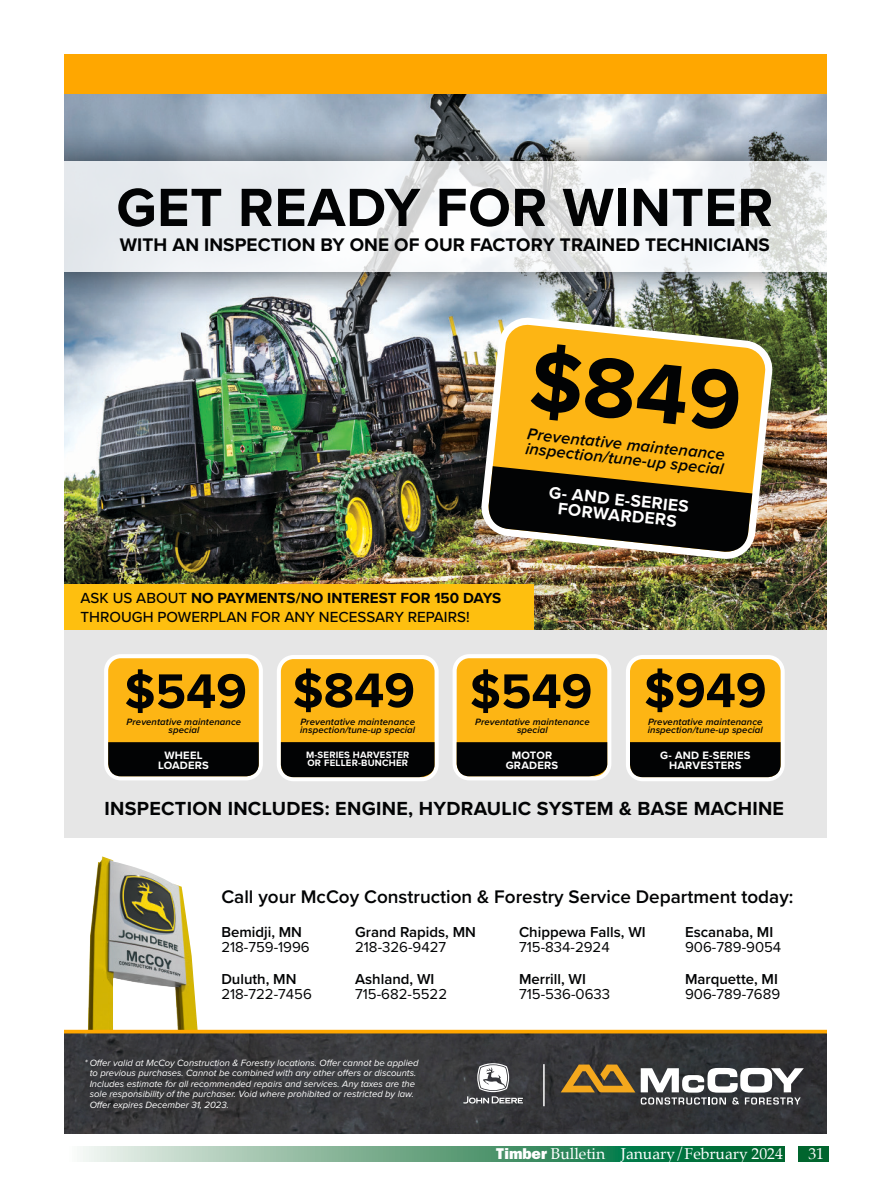
<style>
.page{position:relative;width:891px;height:1188px;background:#fff}
.page>*{position:absolute;margin:0;border:0;box-sizing:border-box;transform-origin:0 0}
.t1{font:700 87.45px "Proxima Nova";color:#020304}
.t2{font:700 55.8px "Proxima Nova";letter-spacing:.01em;color:#020304}
.t3{font:700 50.4px "Proxima Nova";color:#020304}
.t4{font:700 19.65px "Proxima Nova";letter-spacing:.015em;color:#020304}
.t5{font:600 18.9px "Proxima Nova";color:#020304}
.t6{font:700 18.9px "Proxima Nova";letter-spacing:.005em;color:#020304}
.t7{font:700 17.25px/15.6px "Proxima Nova";color:#fff;text-align:center}
.t8{font:italic 600 16.5px/14.9px "Proxima Nova";color:#020304}
.t9{font:15.75px "Palatino";letter-spacing:-.005em;color:#fff}
.t10{font:500 15.15px/18.1px "Proxima Nova";color:#020304}
.t11{font:15px "Proxima Nova";color:#020304}
.t12{font:600 15px "Proxima Nova";color:#020304}
.t13{font:700 11.1px/10.1px "Proxima Nova";letter-spacing:.02em;color:#fff;text-align:center}
.t14{font:700 9.6px/8.6px "Proxima Nova";letter-spacing:.02em;color:#fff}
.t15{font:italic 9.45px/10.5px "Proxima Nova";color:#fff}
.t16{font:italic 600 9.45px/8.6px "Proxima Nova";letter-spacing:.01em;color:#020304}
.s1{font-weight:700}
.s2{font-family:"ITC Franklin Gothic Std Hvy"}
</style>
<div class="page">
<div style="left:798px;top:1146px;width:30px;height:16px;background:#00652e"></div>
<svg style="left:83px;top:1146px;width:702px;height:16px;background:#63a482"></svg>
<img style="left:64px;top:94px;width:763px;height:536px">
<div style="left:64px;top:585px;width:470px;height:45px;background:#febf0f"></div>
<div style="left:64px;top:630px;width:763px;height:207px;background:#e6e6e6"></div>
<div style="left:64px;top:126px;width:763px;height:180px;background:#020304;opacity:.75"></div>
<svg style="left:64px;top:161px;width:763px;height:111px;fill:#ecf0f3"></svg>
<img style="left:476px;top:314px;width:302px;height:250px">
<svg style="left:486px;top:466px;width:266px;height:88px;background:#4c4023"></svg>
<div style="left:628px;top:657px;width:155px;height:122px;background:#fdb514;border-radius:15px"></div>
<div style="left:626px;top:655px;width:159px;height:126px;border:4px solid #fff;border-radius:15px"></div>
<div style="left:630px;top:742px;width:151px;height:35px;background:#020304"></div>
<div style="left:279px;top:657px;width:158px;height:122px;background:#fdb514;border-radius:15px"></div>
<div style="left:277px;top:655px;width:162px;height:126px;border:4px solid #fff;border-radius:15px"></div>
<div style="left:281px;top:742px;width:154px;height:35px;background:#020304"></div>
<div style="left:106px;top:656px;width:155px;height:122px;background:#fdb514;border-radius:15px"></div>
<div style="left:104px;top:654px;width:159px;height:126px;border:4px solid #fff;border-radius:15px"></div>
<div style="left:108px;top:742px;width:151px;height:34px;background:#020304"></div>
<div style="left:455px;top:656px;width:154px;height:122px;background:#fdb514;border-radius:15px"></div>
<div style="left:453px;top:654px;width:158px;height:126px;border:4px solid #fff;border-radius:15px"></div>
<div style="left:457px;top:742px;width:150px;height:34px;background:#020304"></div>
<div style="left:64px;top:54px;width:763px;height:40px;background:#ffa700"></div>
<img style="left:87px;top:856px;width:116px;height:174px">
<img style="left:64px;top:1033px;width:763px;height:101px">
<hr style="left:64px;top:1030px;width:763px;height:3px;background:#ffa700">
<svg style="left:561px;top:1065px;width:74px;height:27px;background:#936e2a"></svg>
<svg style="left:641px;top:1068px;width:163px;height:37px"></svg>
<hr style="left:543px;top:1064px;width:2px;height:42px;background:#fff">
<svg style="left:463px;top:1063px;width:60px;height:41px"></svg>
<h2 class="t2" style="left:116px;top:166px;width:658px">GET READY FOR WINTER</h2>
<h3 class="t6" style="left:120px;top:230px;width:652px">WITH AN INSPECTION BY ONE OF OUR FACTORY TRAINED TECHNICIANS</h3>
<h1 class="t1" style="left:537px;top:315px;width:214px;rotate:6deg">$849</h1>
<h3 class="t8" style="left:528px;top:426px;width:201px;rotate:6deg">Preventative maintenance inspection/tune-up special</h3>
<h3 class="t7" style="left:550px;top:484px;width:142px;rotate:6deg">G- AND E-SERIES<br>FORWARDERS</h3>
<h3 class="t10" style="left:81px;top:589px;width:422px">ASK US ABOUT <span class="s1">NO PAYMENTS/NO INTEREST FOR 150 DAYS<br></span>THROUGH POWERPLAN FOR ANY NECESSARY REPAIRS!</h3>
<h3 class="t3" style="left:293px;top:653px;width:124px">$849</h3>
<p class="t16" style="left:300px;top:717px;width:117px">Preventative maintenance inspection/tune-up special</p>
<p class="t14" style="left:306px;top:750px;width:105px">M-SERIES HARVESTER<br>OR FELLER-BUNCHER</p>
<h3 class="t3" style="left:644px;top:653px;width:124px">$949</h3>
<p class="t16" style="left:648px;top:717px;width:117px">Preventative maintenance inspection/tune-up special</p>
<p class="t13" style="left:660px;top:750px;width:92px">G- AND E-SERIES<br>HARVESTERS</p>
<h3 class="t3" style="left:470px;top:654px;width:124px">$549</h3>
<p class="t16" style="left:475px;top:717px;width:116px;text-align:center">Preventative maintenance special</p>
<p class="t13" style="left:506px;top:750px;width:54px">MOTOR<br>GRADERS</p>
<h3 class="t4" style="left:104px;top:794px;width:681px">INSPECTION INCLUDES: ENGINE, HYDRAULIC SYSTEM &amp; BASE MACHINE</h3>
<h3 class="t3" style="left:124px;top:654px;width:124px">$549</h3>
<p class="t16" style="left:127px;top:717px;width:116px;text-align:center">Preventative maintenance special</p>
<p class="t13" style="left:158px;top:750px;width:52px">WHEEL<br>LOADERS</p>
<h3 class="t5" style="left:221px;top:883px;width:574px">Call your McCoy Construction &amp; Forestry Service Department today:</h3>
<h3 class="t12" style="left:221px;top:921px;width:82px">Bemidji, MN</h3>
<h3 class="t11" style="left:221px;top:936px;width:90px">218-759-1996</h3>
<h3 class="t12" style="left:221px;top:967px;width:77px">Duluth, MN</h3>
<h3 class="t11" style="left:221px;top:983px;width:92px">218-722-7456</h3>
<h3 class="t12" style="left:355px;top:921px;width:122px">Grand Rapids, MN</h3>
<h3 class="t11" style="left:355px;top:936px;width:93px">218-326-9427</h3>
<h3 class="t12" style="left:355px;top:967px;width:81px">Ashland, WI</h3>
<h3 class="t11" style="left:355px;top:983px;width:94px">715-682-5522</h3>
<h3 class="t12" style="left:519px;top:921px;width:128px">Chippewa Falls, WI</h3>
<h3 class="t11" style="left:519px;top:936px;width:92px">715-834-2924</h3>
<h3 class="t12" style="left:519px;top:967px;width:68px">Merrill, WI</h3>
<h3 class="t11" style="left:519px;top:983px;width:93px">715-536-0633</h3>
<h3 class="t12" style="left:685px;top:921px;width:90px">Escanaba, MI</h3>
<h3 class="t11" style="left:685px;top:936px;width:98px">906-789-9054</h3>
<h3 class="t12" style="left:685px;top:967px;width:94px">Marquette, MI</h3>
<h3 class="t11" style="left:685px;top:983px;width:97px">906-789-7689</h3>
<p class="t15" style="left:90px;top:1057px;width:330px;text-indent:-5px">* Offer valid at McCoy Construction &amp; Forestry locations. Offer cannot be applied to previous purchases. Cannot be combined with any other offers or discounts.<br>Includes estimate for all recommended repairs and services. Any taxes are the sole responsibility of the purchaser. Void where prohibited or restricted by law.<br>Offer expires December 31, 2023.</p>
<h3 class="t9" style="left:496px;top:1141px;width:288px"><span class="s2">Timber</span> Bulletin January/February 2024</h3>
<h3 class="t9" style="left:808px;top:1141px;width:17px">31</h3>
</div>
